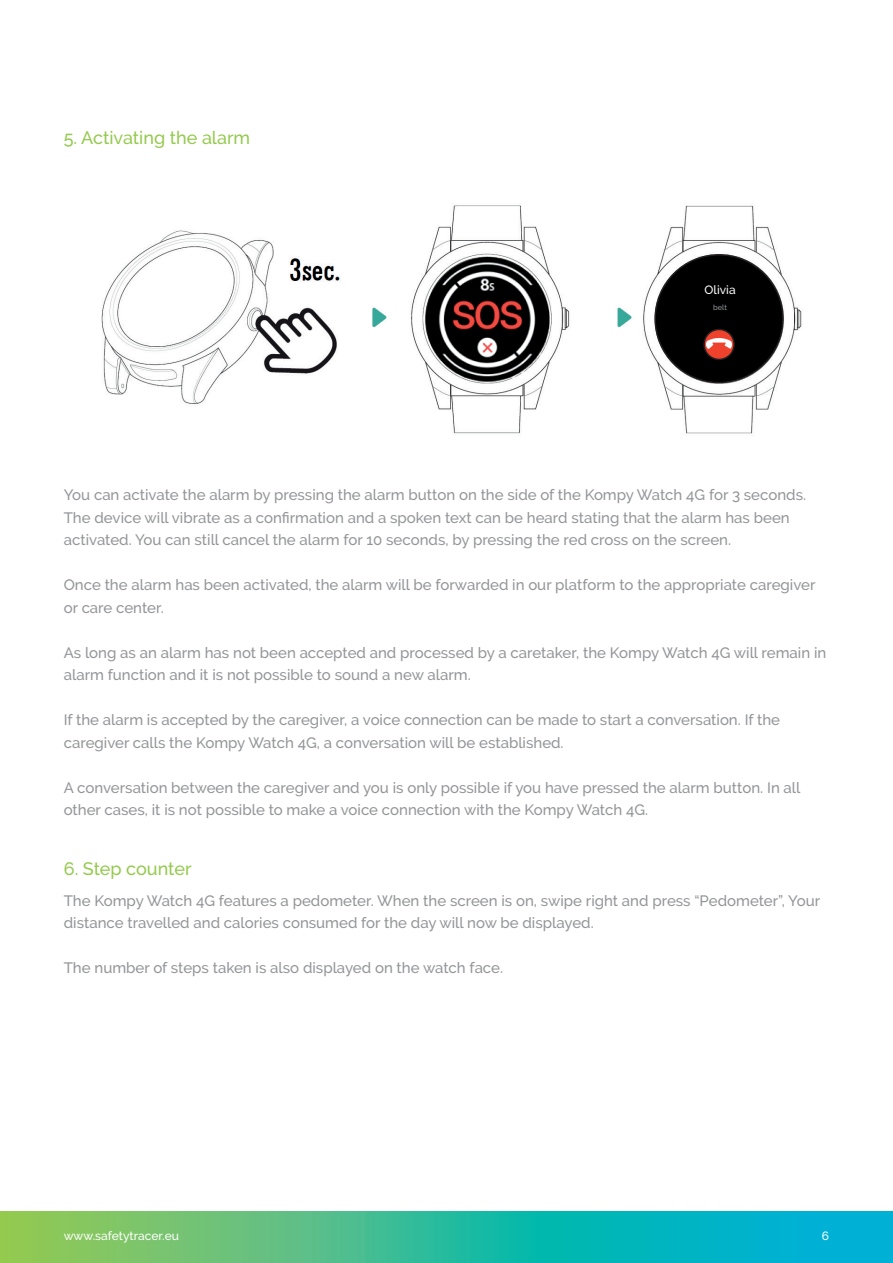
<style>
.page{position:relative;width:893px;height:1263px;background:#fff}
.page>*{position:absolute;margin:0;border:0;box-sizing:border-box;transform-origin:0 0}
.t1{font:500 18px "Raleway";color:#94ca4e}
.t2{font:500 15px/22.5px "Raleway";color:#939598}
.t3{font:500 12px "Raleway";color:#fff}
.t4{font:500 7.5px "Raleway";color:#939598}
</style>
<div class="page">
<svg style="left:0;top:1212px;width:893px;height:51px;background:#36bb9b"></svg>
<img style="left:101px;top:205px;width:701px;height:229px">
<img style="left:418px;top:257px;width:144px;height:124px">
<div style="left:655px;top:255px;width:128px;height:128px;background:#000;border-radius:50%"></div>
<img style="left:704px;top:329px;width:30px;height:30px;border-radius:15px">
<div style="left:703px;top:329px;width:32px;height:31px;border:2px solid #231f20;border-radius:50%"></div>
<img style="left:707px;top:338px;width:24px;height:11px">
<p class="t1" style="left:64px;top:128px;width:188px">5. Activating the alarm</p>
<p class="t3" style="left:705px;top:283px;width:33px">Olivia</p>
<p class="t4" style="left:713px;top:302px;width:15px">belt</p>
<p class="t2" style="left:64px;top:484px;width:744px">You can activate the alarm by pressing the alarm button on the side of the Kompy Watch 4G for 3 seconds.<br>The device will vibrate as a confirmation and a spoken text can be heard stating that the alarm has been activated. You can still cancel the alarm for 10 seconds, by pressing the red cross on the screen.</p>
<p class="t2" style="left:64px;top:574px;width:753px">Once the alarm has been activated, the alarm will be forwarded in our platform to the appropriate caregiver or care center.</p>
<p class="t2" style="left:64px;top:641px;width:764px">As long as an alarm has not been accepted and processed by a caretaker, the Kompy Watch 4G will remain in alarm function and it is not possible to sound a new alarm.</p>
<p class="t2" style="left:64px;top:709px;width:718px">If the alarm is accepted by the caregiver, a voice connection can be made to start a conversation. If the caregiver calls the Kompy Watch 4G, a conversation will be established.</p>
<p class="t2" style="left:64px;top:776px;width:738px">A conversation between the caregiver and you is only possible if you have pressed the alarm button. In all other cases, it is not possible to make a voice connection with the Kompy Watch 4G.</p>
<p class="t1" style="left:64px;top:858px;width:129px">6. Step counter</p>
<p class="t2" style="left:64px;top:889px;width:758px">The Kompy Watch 4G features a pedometer. When the screen is on, swipe right and press “Pedometer”, Your distance travelled and calories consumed for the day will now be displayed.</p>
<p class="t2" style="left:64px;top:956px;width:441px">The number of steps taken is also displayed on the watch face.</p>
<p class="t3" style="left:64px;top:1229px;width:117px">www.safetytracer.eu</p>
<p class="t3" style="left:822px;top:1229px;width:9px">6</p>
</div>
